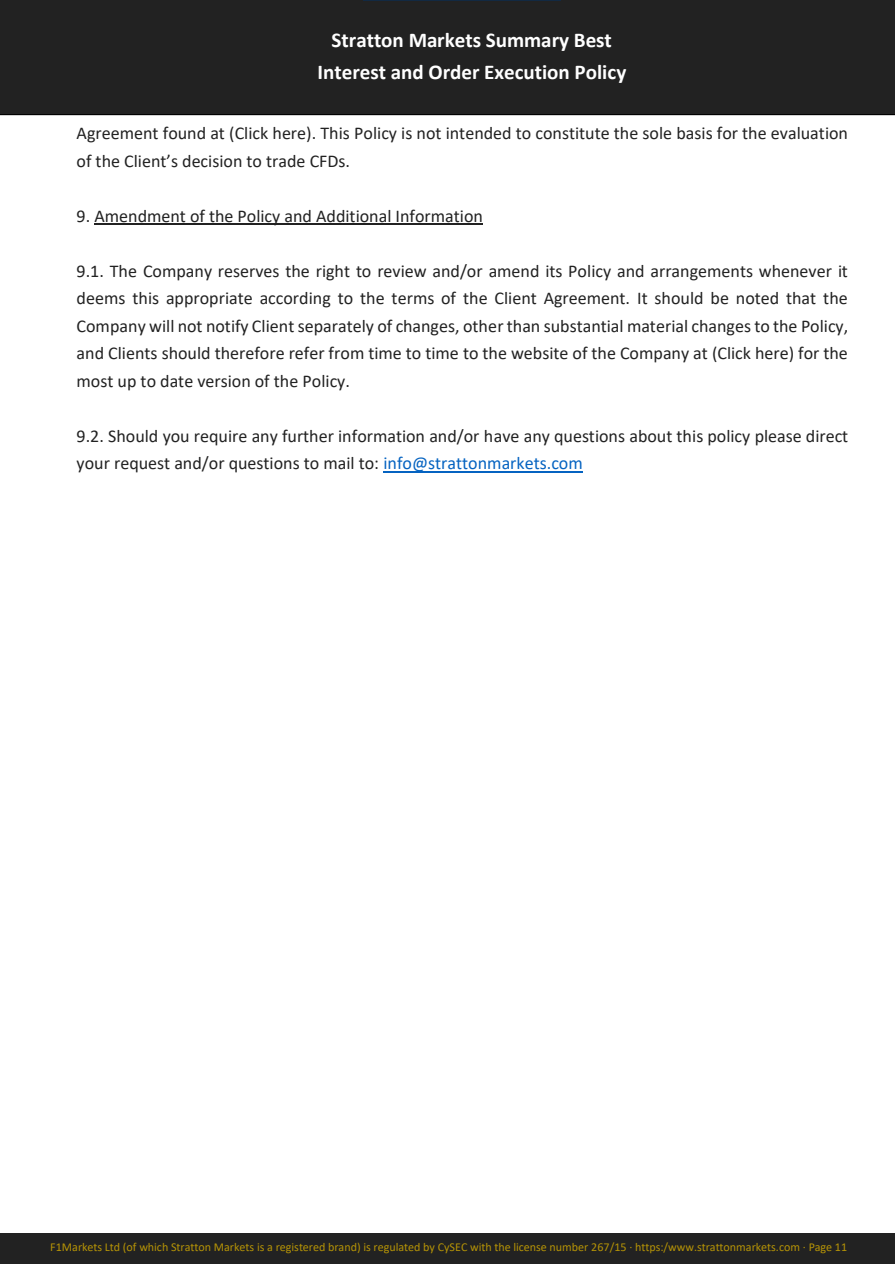
<style>
.page{position:relative;width:895px;height:1264px;background:#fff}
.page>*{position:absolute;margin:0;border:0;box-sizing:border-box;transform-origin:0 0}
.t1{font:700 21px/32.1px "Calibri";color:#fff;text-align:center}
.t2{font:18px/27.5px "Calibri";color:#222}
.t3{font:12px "Calibri";letter-spacing:-.005em;color:#b59306}
.s1{color:#0563c1}
</style>
<div class="page">
<div style="left:0;top:0;width:894px;height:115px;background:#222"></div>
<hr style="left:363px;top:0;width:197px;height:1px;background:#122942">
<div style="left:0;top:1233px;width:894px;height:31px;background:#222"></div>
<div style="left:287px;top:21px;width:369px;height:76px;background:#222"></div>
<hr style="left:94px;top:224px;width:389px;height:1px;background:#222">
<hr style="left:383px;top:471px;width:199px;height:1px;background:#0563c1">
<p class="t1" style="left:317px;top:24px;width:310px">Stratton Markets Summary Best<br>Interest and Order Execution Policy</p>
<p class="t2" style="left:76px;top:119px;width:772px">Agreement found at (Click here). This Policy is not intended to constitute the sole basis for the evaluation of the Client’s decision to trade CFDs.</p>
<p class="t2" style="left:76px;top:202px;width:408px">9. Amendment of the Policy and Additional Information</p>
<p class="t2" style="left:76px;top:257px;width:772px;text-align:justify">9.1. The Company reserves the right to review and/or amend its Policy and arrangements whenever it deems this appropriate according to the terms of the Client Agreement. It should be noted that the Company will not notify Client separately of changes, other than substantial material changes to the Policy, and Clients should therefore refer from time to time to the website of the Company at (Click here) for the most up to date version of the Policy.</p>
<p class="t2" style="left:76px;top:421px;width:772px">9.2. Should you require any further information and/or have any questions about this policy please direct your request and/or questions to mail to: <span class="s1">info@strattonmarkets.com</span></p>
<p class="t3" style="left:50px;top:1238px;width:798px">F1Markets Ltd (of which Stratton Markets is a registered brand) is regulated by CySEC with the license number 267/15 · https:/www.strattonmarkets.com · Page 11</p>
</div>
